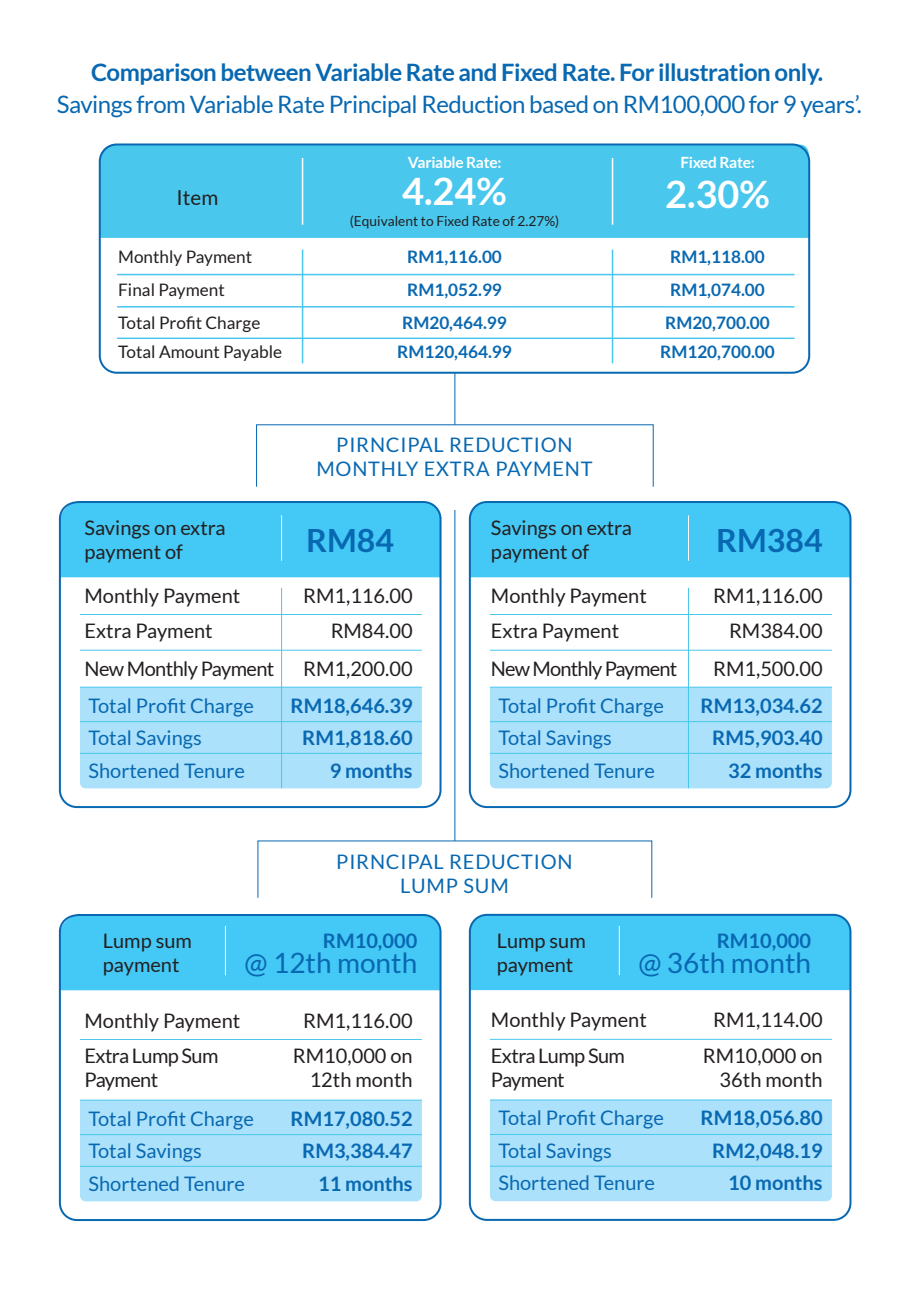
<style>
.page{position:relative;width:913px;height:1289px;background:#fff}
.page>*{position:absolute;margin:0;border:0;box-sizing:border-box;transform-origin:0 0}
.t1{font:700 37.8px "Lato";color:#fff}
.t2{font:700 32px "Lato";color:#0868b1}
.t3{font:28px "Lato";color:#0868b1}
.t4{font:24px "Lato";letter-spacing:-.02em;color:#0868b1}
.t5{font:700 24px "Lato";letter-spacing:-.02em;color:#0868b1}
.t6{font:20.6px "Lato";color:#231f20}
.t7{font:20px/36.6px "Lato";color:#231f20}
.t8{font:20px "Lato";color:#0868b1}
.t9{font:700 20px "Lato";color:#0868b1}
.t10{font:20px/24px "Lato";letter-spacing:.04em;color:#0868b1;text-align:center}
.t11{font:20px "Lato";letter-spacing:-.03em;color:#231f20}
.t12{font:700 17.2px/29.8px "Lato";color:#0868b1}
.t13{font:17.2px/29.8px "Lato";color:#231f20}
.t14{font:700 15.4px "Lato";letter-spacing:-.02em;color:#fff}
.t15{font:13.8px "Lato";color:#231f20}
</style>
<div class="page">
<div style="left:489px;top:687px;width:342px;height:101px;background:#abe1fa"></div>
<hr style="left:489px;top:614px;width:342px;height:1px;background:#49c7ed">
<hr style="left:489px;top:650px;width:342px;height:1px;background:#49c7ed">
<hr style="left:489px;top:686px;width:342px;height:1px;background:#49c7ed">
<hr style="left:489px;top:721px;width:342px;height:1px;background:#49c7ed">
<hr style="left:489px;top:753px;width:342px;height:1px;background:#49c7ed">
<div style="left:471px;top:502px;width:379px;height:75px;background:#44c8f5"></div>
<div style="left:468px;top:501px;width:383px;height:307px;border:2px solid #0868b1;border-radius:17px"></div>
<hr style="left:687px;top:515px;width:1px;height:46px;background:#fff">
<hr style="left:687px;top:588px;width:1px;height:200px;background:#49c7ed">
<div style="left:489px;top:1100px;width:342px;height:101px;background:#abe1fa"></div>
<hr style="left:489px;top:1039px;width:342px;height:1px;background:#49c7ed">
<hr style="left:489px;top:1099px;width:342px;height:1px;background:#49c7ed">
<hr style="left:489px;top:1134px;width:342px;height:1px;background:#49c7ed">
<hr style="left:489px;top:1165px;width:342px;height:1px;background:#49c7ed">
<div style="left:471px;top:915px;width:379px;height:75px;background:#44c8f5"></div>
<div style="left:468px;top:914px;width:383px;height:306px;border:2px solid #0868b1;border-radius:17px"></div>
<svg style="left:58px;top:501px;width:384px;height:308px"></svg>
<hr style="left:281px;top:515px;width:1px;height:46px;background:#fff">
<hr style="left:281px;top:588px;width:1px;height:200px;background:#49c7ed">
<svg style="left:58px;top:914px;width:384px;height:308px"></svg>
<hr style="left:454px;top:373px;width:1px;height:52px;background:#0868b1">
<hr style="left:225px;top:926px;width:1px;height:49px;background:#fff">
<hr style="left:618px;top:926px;width:1px;height:49px;background:#fff">
<hr style="left:454px;top:510px;width:1px;height:331px;background:#0868b1">
<hr style="left:117px;top:274px;width:677px;height:1px;background:#49c7ed">
<hr style="left:117px;top:306px;width:677px;height:1px;background:#49c7ed">
<hr style="left:117px;top:337px;width:677px;height:2px;background:#49c7ed">
<div style="left:102px;top:144px;width:706px;height:94px;background:#49c7ed"></div>
<div style="left:99px;top:143px;width:710px;height:231px;border:2px solid #0868b1;border-radius:17px"></div>
<hr style="left:302px;top:158px;width:1px;height:67px;background:#fff">
<hr style="left:611px;top:158px;width:2px;height:67px;background:#fff">
<hr style="left:302px;top:249px;width:1px;height:114px;background:#49c7ed">
<hr style="left:611px;top:249px;width:2px;height:114px;background:#49c7ed">
<p class="t5" style="left:91px;top:59px;width:733px">Comparison between Variable Rate and Fixed Rate. For illustration only.</p>
<p class="t4" style="left:57px;top:91px;width:806px">Savings from Variable Rate Principal Reduction based on RM100,000 for 9 years’.</p>
<p class="t6" style="left:176px;top:186px;width:43px">Item</p>
<p class="t13" style="left:118px;top:242px;width:135px">Monthly Payment</p>
<p class="t14" style="left:407px;top:153px;width:95px">Variable Rate:</p>
<h1 class="t1" style="left:402px;top:169px;width:106px">4.24%</h1>
<p class="t15" style="left:349px;top:213px;width:211px">(Equivalent to Fixed Rate of 2.27%)</p>
<p class="t12" style="left:407px;top:242px;width:96px">RM1,116.00</p>
<p class="t14" style="left:680px;top:153px;width:76px">Fixed Rate:</p>
<h1 class="t1" style="left:664px;top:172px;width:106px">2.30%</h1>
<p class="t12" style="left:669px;top:242px;width:96px">RM1,118.00</p>
<p class="t13" style="left:118px;top:274px;width:108px">Final Payment</p>
<p class="t12" style="left:407px;top:274px;width:96px">RM1,052.99</p>
<p class="t12" style="left:664px;top:273px;width:106px;line-height:33px">RM1,074.00<br>RM20,700.00</p>
<p class="t12" style="left:659px;top:337px;width:116px">RM120,700.00</p>
<p class="t13" style="left:118px;top:307px;width:165px">Total Profit Charge<br>Total Amount Payable</p>
<p class="t12" style="left:397px;top:307px;width:116px">RM20,464.99<br>RM120,464.99</p>
<p class="t10" style="left:316px;top:432px;width:277px">PIRNCIPAL REDUCTION<br>MONTHLY EXTRA PAYMENT</p>
<p class="t7" style="left:84px;top:515px;width:143px;line-height:24px">Savings on extra payment of</p>
<h2 class="t2" style="left:306px;top:521px;width:89px">RM84</h2>
<p class="t7" style="left:84px;top:577px;width:191px">Monthly Payment<br>Extra Payment<br>New Monthly Payment</p>
<p class="t8" style="left:88px;top:694px;width:167px">Total Profit Charge</p>
<p class="t7" style="left:303px;top:577px;width:111px;text-align:right">RM1,116.00<br>RM84.00<br>RM1,200.00</p>
<p class="t9" style="left:290px;top:694px;width:123px">RM18,646.39</p>
<p class="t8" style="left:88px;top:727px;width:115px">Total Savings</p>
<p class="t9" style="left:302px;top:726px;width:112px">RM1,818.60</p>
<p class="t8" style="left:88px;top:759px;width:158px">Shortened Tenure</p>
<p class="t9" style="left:329px;top:759px;width:84px">9 months</p>
<p class="t7" style="left:490px;top:515px;width:143px;line-height:24px">Savings on extra payment of</p>
<h2 class="t2" style="left:715px;top:521px;width:108px">RM384</h2>
<p class="t7" style="left:490px;top:577px;width:188px">Monthly Payment<br>Extra Payment<br>New Monthly Payment</p>
<p class="t8" style="left:498px;top:694px;width:167px">Total Profit Charge</p>
<p class="t7" style="left:712px;top:577px;width:111px;text-align:right">RM1,116.00<br>RM384.00<br>RM1,500.00</p>
<p class="t9" style="left:700px;top:694px;width:123px">RM13,034.62</p>
<p class="t8" style="left:498px;top:727px;width:115px">Total Savings</p>
<p class="t9" style="left:711px;top:726px;width:112px">RM5,903.40</p>
<p class="t8" style="left:498px;top:759px;width:158px">Shortened Tenure</p>
<p class="t9" style="left:727px;top:759px;width:96px">32 months</p>
<p class="t7" style="left:103px;top:928px;width:90px;line-height:24px">Lump sum payment</p>
<p class="t10" style="left:336px;top:849px;width:238px">PIRNCIPAL REDUCTION<br>LUMP SUM</p>
<p class="t9" style="left:323px;top:929px;width:96px">RM10,000</p>
<p class="t7" style="left:496px;top:928px;width:90px;line-height:24px">Lump sum payment</p>
<h3 class="t3" style="left:244px;top:947px;width:174px">@ 12th month</h3>
<p class="t9" style="left:716px;top:929px;width:96px">RM10,000</p>
<h3 class="t3" style="left:638px;top:947px;width:174px">@ 36th month</h3>
<p class="t7" style="left:84px;top:1002px;width:157px;line-height:35.8px">Monthly Payment<br>Extra Lump Sum</p>
<p class="t11" style="left:84px;top:1069px;width:75px">Payment</p>
<p class="t8" style="left:88px;top:1107px;width:167px">Total Profit Charge</p>
<p class="t7" style="left:293px;top:1002px;width:121px;line-height:35.8px;text-align:center">RM1,116.00<br>RM10,000 on</p>
<p class="t7" style="left:309px;top:1061px;width:104px">12th month</p>
<p class="t9" style="left:290px;top:1106px;width:123px">RM17,080.52</p>
<p class="t8" style="left:88px;top:1140px;width:115px">Total Savings</p>
<p class="t9" style="left:302px;top:1139px;width:112px">RM3,384.47</p>
<p class="t8" style="left:88px;top:1172px;width:158px">Shortened Tenure</p>
<p class="t9" style="left:318px;top:1171px;width:96px">11 months</p>
<p class="t7" style="left:490px;top:1002px;width:157px;line-height:35.8px">Monthly Payment<br>Extra Lump Sum</p>
<p class="t11" style="left:490px;top:1069px;width:75px">Payment</p>
<p class="t8" style="left:498px;top:1107px;width:167px">Total Profit Charge</p>
<p class="t7" style="left:712px;top:1001px;width:111px">RM1,114.00</p>
<p class="t7" style="left:702px;top:1044px;width:121px;line-height:24px;text-align:right">RM10,000 on<br>36th month</p>
<p class="t9" style="left:700px;top:1106px;width:123px">RM18,056.80</p>
<p class="t8" style="left:498px;top:1139px;width:115px">Total Savings</p>
<p class="t9" style="left:711px;top:1139px;width:112px">RM2,048.19</p>
<p class="t8" style="left:498px;top:1172px;width:158px">Shortened Tenure</p>
<p class="t9" style="left:727px;top:1171px;width:96px">10 months</p>
</div>
